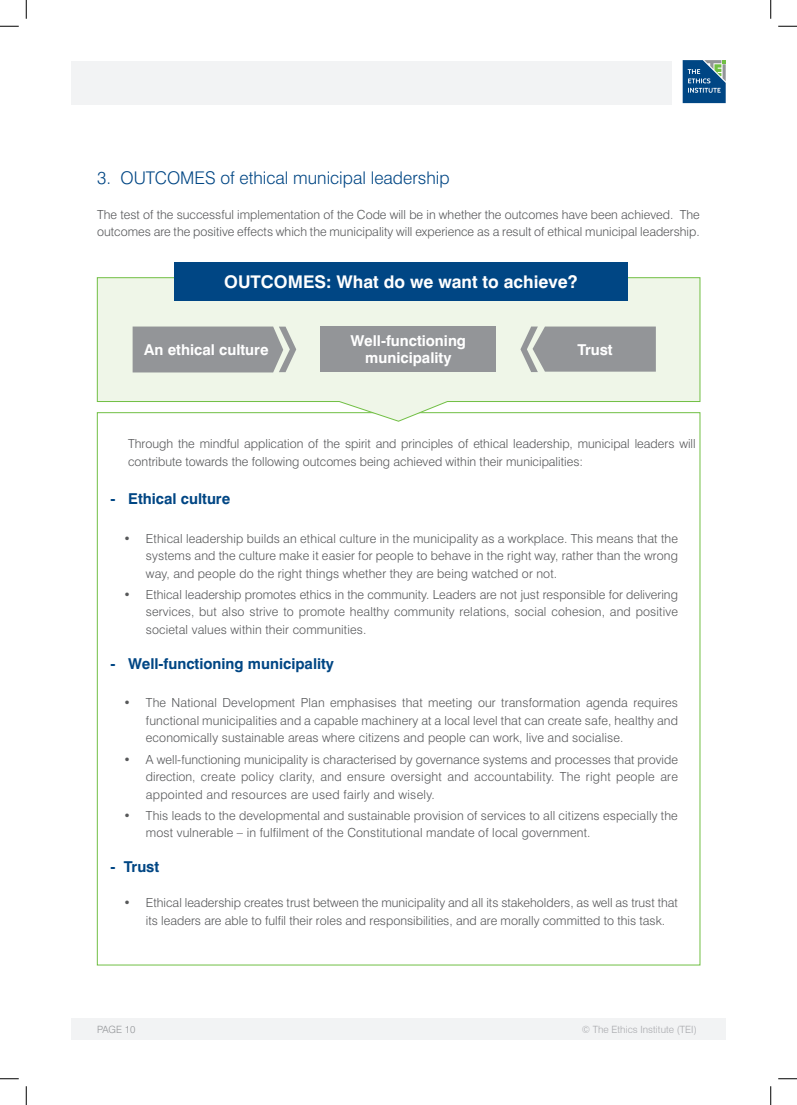
<style>
.page{position:relative;width:797px;height:1105px;background:#fff}
.page>*{position:absolute;margin:0;border:0;box-sizing:border-box;transform-origin:0 0}
.Paragraph_Text_Style{font:300 17.5px "Swiss 721";color:#004684}
.Paragraph_Text_Style-2{font:700 17.5px "Swiss 721";color:#fff}
.Paragraph_Text_Style-3{font:700 15px "Swiss 721";color:#004684}
.Paragraph_Text_Style-4{font:700 15px "Swiss 721";color:#fff}
.Paragraph_Text_Style-5{font:300 12.5px/17.5px "Swiss 721";color:#57585a}
.t1{font:300 10px "Swiss 721 BT";color:#a8a9ad}
.t2{font:300 10px "Swiss 721";color:#939598}
</style>
<div class="page">
<div style="left:71px;top:1018px;width:654px;height:22px;background:#f2f3f4"></div>
<svg style="left:682px;top:60px;width:43px;height:43px;background:#2e6793"></svg>
<div style="left:71px;top:62px;width:600px;height:43px;background:#f2f3f4"></div>
<svg style="left:97px;top:277px;width:603px;height:144px"></svg>
<div style="left:174px;top:262px;width:453px;height:39px;background:#004684"></div>
<div style="left:320px;top:326px;width:176px;height:46px;background:#939598"></div>
<svg style="left:133px;top:327px;width:163px;height:45px;background:#999b9d"></svg>
<svg style="left:520px;top:327px;width:136px;height:45px;background:#9b9e9f"></svg>
<svg style="left:0;top:25px;width:19px;height:2px"></svg>
<svg style="left:778px;top:25px;width:19px;height:2px"></svg>
<svg style="left:0;top:1078px;width:19px;height:1px"></svg>
<svg style="left:778px;top:1078px;width:19px;height:1px"></svg>
<svg style="left:25px;top:0;width:2px;height:19px"></svg>
<svg style="left:25px;top:1086px;width:2px;height:19px"></svg>
<svg style="left:770px;top:0;width:1px;height:19px"></svg>
<svg style="left:770px;top:1086px;width:1px;height:19px"></svg>
<p class="Paragraph_Text_Style" style="left:97px;top:167px;width:354px">3. OUTCOMES of ethical municipal leadership</p>
<p class="Paragraph_Text_Style-5" style="left:97px;top:205px;width:604px">The test of the successful implementation of the Code will be in whether the outcomes have been achieved. The outcomes are the positive effects which the municipality will experience as a result of ethical municipal leadership.</p>
<p class="Paragraph_Text_Style-2" style="left:224px;top:271px;width:354px">OUTCOMES: What do we want to achieve?</p>
<p class="Paragraph_Text_Style-4" style="left:350px;top:331px;width:117px">Well-functioning</p>
<p class="Paragraph_Text_Style-4" style="left:365px;top:349px;width:88px">municipality</p>
<p class="Paragraph_Text_Style-4" style="left:144px;top:341px;width:126px">An ethical culture</p>
<p class="Paragraph_Text_Style-4" style="left:577px;top:340px;width:37px">Trust</p>
<p class="Paragraph_Text_Style-5" style="left:128px;top:435px;width:569px">Through the mindful application of the spirit and principles of ethical leadership, municipal leaders will contribute towards the following outcomes being achieved within their municipalities:</p>
<p class="Paragraph_Text_Style-3" style="left:110px;top:490px;width:121px">- Ethical culture</p>
<p class="Paragraph_Text_Style-5" style="left:146px;top:529px;width:533px;text-align:justify;text-indent:-22px">• Ethical leadership builds an ethical culture in the municipality as a workplace. This means that the systems and the culture make it easier for people to behave in the right way, rather than the wrong way, and people do the right things whether they are being watched or not.</p>
<p class="Paragraph_Text_Style-5" style="left:146px;top:586px;width:533px;text-align:justify;text-indent:-22px">• Ethical leadership promotes ethics in the community. Leaders are not just responsible for delivering services, but also strive to promote healthy community relations, social cohesion, and positive societal values within their communities.</p>
<p class="Paragraph_Text_Style-3" style="left:110px;top:654px;width:225px">- Well-functioning municipality</p>
<p class="Paragraph_Text_Style-5" style="left:146px;top:694px;width:533px;text-align:justify;text-indent:-22px">• The National Development Plan emphasises that meeting our transformation agenda requires functional municipalities and a capable machinery at a local level that can create safe, healthy and economically sustainable areas where citizens and people can work, live and socialise.</p>
<p class="Paragraph_Text_Style-5" style="left:146px;top:750px;width:533px;text-align:justify;text-indent:-22px">• A well-functioning municipality is characterised by governance systems and processes that provide direction, create policy clarity, and ensure oversight and accountability. The right people are appointed and resources are used fairly and wisely.</p>
<p class="Paragraph_Text_Style-5" style="left:146px;top:806px;width:533px;text-indent:-22px">• This leads to the developmental and sustainable provision of services to all citizens especially the most vulnerable – in fulfilment of the Constitutional mandate of local government.</p>
<p class="Paragraph_Text_Style-3" style="left:110px;top:858px;width:50px">- Trust</p>
<p class="Paragraph_Text_Style-5" style="left:146px;top:894px;width:533px;text-indent:-22px">• Ethical leadership creates trust between the municipality and all its stakeholders, as well as trust that its leaders are able to fulfil their roles and responsibilities, and are morally committed to this task.</p>
<p class="t2" style="left:97px;top:1023px;width:40px">PAGE 10</p>
<p class="t1" style="left:582px;top:1023px;width:116px">© The Ethics Institute (TEI)</p>
</div>
